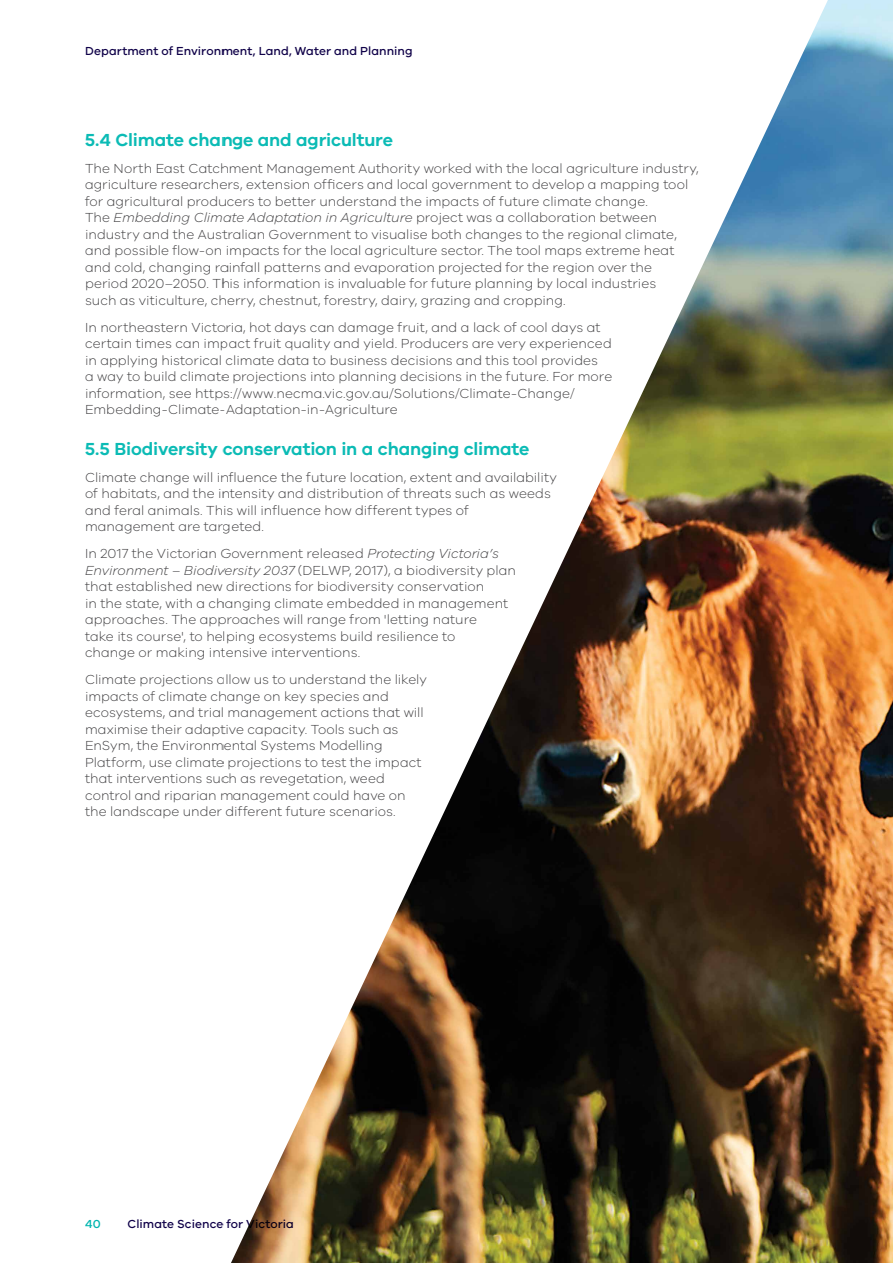
<style>
.page{position:relative;width:893px;height:1263px;background:#fff}
.page>*{position:absolute;margin:0;border:0;box-sizing:border-box;transform-origin:0 0}
.t1{font:600 18px "VIC";letter-spacing:-.01em;color:#0bbbb5}
.t2{font:300 13.5px/16.5px "VIC";color:#414042}
.t3{font:500 12px "VIC";letter-spacing:.005em;color:#100249}
.t4{font:500 12px "VIC";color:#00b5af}
.s1{font-style:italic}
</style>
<div class="page">
<img style="left:231px;top:0;width:662px;height:1263px">
<p class="t3" style="left:85px;top:43px;width:329px">Department of Environment, Land, Water and Planning</p>
<h1 class="t1" style="left:85px;top:129px;width:310px">5.4 Climate change and agriculture</h1>
<p class="t2" style="left:85px;top:159px;width:615px">The North East Catchment Management Authority worked with the local agriculture industry, agriculture researchers, extension officers and local government to develop a mapping tool for agricultural producers to better understand the impacts of future climate change.<br>The <span class="s1">Embedding Climate Adaptation in Agriculture</span> project was a collaboration between industry and the Australian Government to visualise both changes to the regional climate, and possible flow-on impacts for the local agriculture sector. The tool maps extreme heat and cold, changing rainfall patterns and evaporation projected for the region over the<br>period 2020–2050. This information is invaluable for future planning by local industries<br>such as viticulture, cherry, chestnut, forestry, dairy, grazing and cropping.</p>
<p class="t2" style="left:85px;top:319px;width:529px">In northeastern Victoria, hot days can damage fruit, and a lack of cool days at certain times can impact fruit quality and yield. Producers are very experienced in applying historical climate data to business decisions and this tool provides<br>a way to build climate projections into planning decisions in the future. For more information, see https://www.necma.vic.gov.au/Solutions/Climate-Change/ Embedding-Climate-Adaptation-in-Agriculture</p>
<h1 class="t1" style="left:85px;top:437px;width:446px">5.5 Biodiversity conservation in a changing climate</h1>
<p class="t2" style="left:85px;top:468px;width:473px">Climate change will influence the future location, extent and availability of habitats, and the intensity and distribution of threats such as weeds and feral animals. This will influence how different types of management are targeted.</p>
<p class="t2" style="left:85px;top:545px;width:432px">In 2017 the Victorian Government released <span class="s1">Protecting Victoria’s Environment – Biodiversity 2037</span> (DELWP, 2017), a biodiversity plan that established new directions for biodiversity conservation<br>in the state, with a changing climate embedded in management approaches. The approaches will range from 'letting nature<br>take its course', to helping ecosystems build resilience to<br>change or making intensive interventions.</p>
<p class="t2" style="left:85px;top:671px;width:343px">Climate projections allow us to understand the likely impacts of climate change on key species and ecosystems, and trial management actions that will maximise their adaptive capacity. Tools such as EnSym, the Environmental Systems Modelling Platform, use climate projections to test the impact that interventions such as revegetation, weed control and riparian management could have on the landscape under different future scenarios.</p>
<p class="t4" style="left:85px;top:1217px;width:17px">40</p>
<p class="t3" style="left:128px;top:1217px;width:168px">Climate Science for Victoria</p>
</div>
